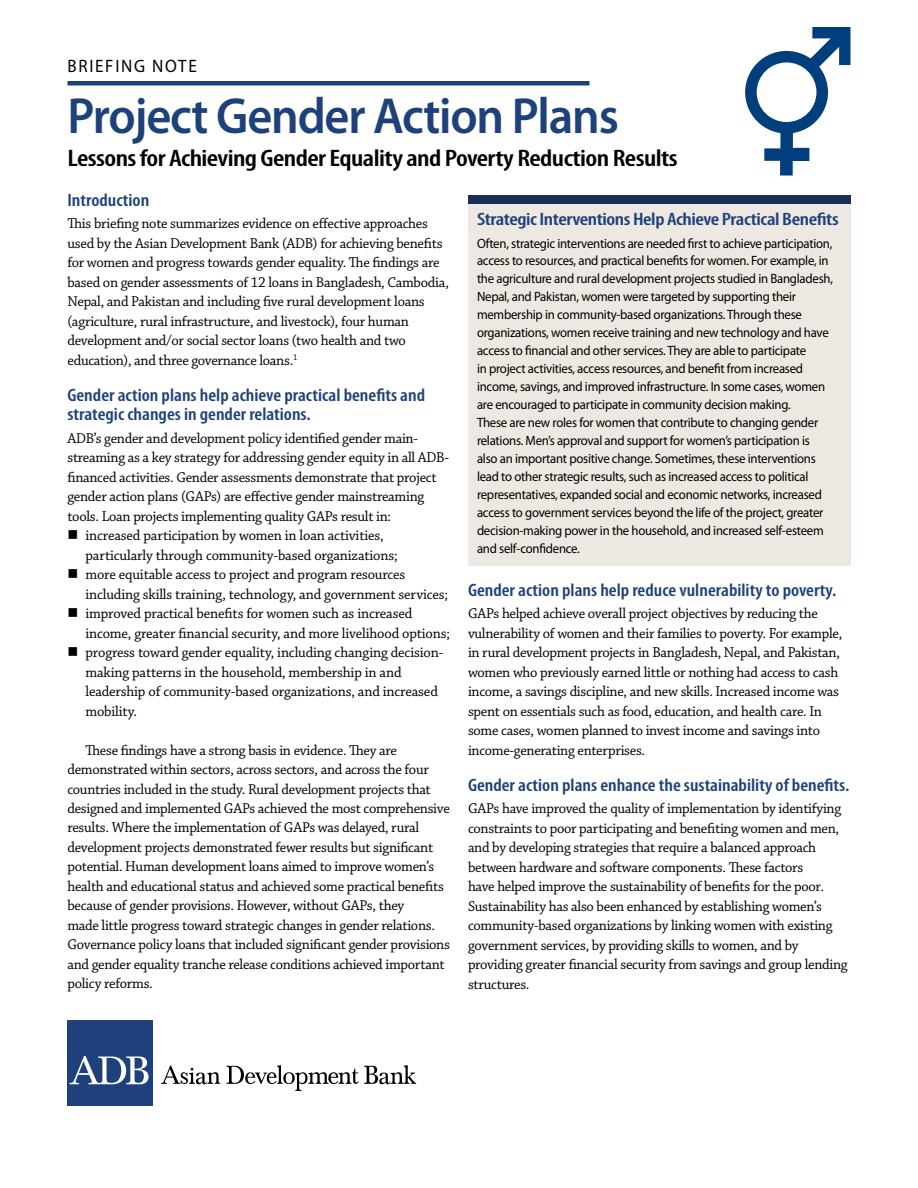
<style>
.page{position:relative;width:918px;height:1188px;background:#fff}
.page>*{position:absolute;margin:0;border:0;box-sizing:border-box;transform-origin:0 0}
.t1{font:600 51px "Myriad Pro";letter-spacing:-.025em;color:#1e417c;scale:.95 1}
.t2{font:600 condensed 24px "Myriad Pro";letter-spacing:-.02em;color:#000;scale:1.2 1}
.t3{font:600 condensed 18px/19.5px "Myriad Pro";color:#1e417c;scale:1.1 1}
.t4{font:600 condensed 18px "Myriad Pro";letter-spacing:-.02em;color:#1e417c;scale:1.2 1}
.t5{font:18px "Myriad Pro";letter-spacing:.1em;color:#000;scale:.95 1}
.t6{font:15px/19.5px "Chaparral Pro";letter-spacing:-.02em;color:#000}
.t7{font:13.5px/18px "Myriad Pro";letter-spacing:-.02em;color:#000;scale:.95 1}
</style>
<div class="page">
<div style="left:68px;top:81px;width:522px;height:5px;background:#1e417c"></div>
<div style="left:68px;top:1020px;width:85px;height:86px;background:#1e417c"></div>
<svg style="left:70px;top:1056px;width:79px;height:28px"></svg>
<svg style="left:161px;top:1065px;width:255px;height:26px"></svg>
<div style="left:468px;top:195px;width:382px;height:371px;background:#ede9e2"></div>
<div style="left:468px;top:195px;width:382px;height:9px;background:#1a2e5a"></div>
<svg style="left:745px;top:27px;width:105px;height:149px"></svg>
<p class="t5" style="left:68px;top:55px;width:138px">BRIEFING NOTE</p>
<h1 class="t1" style="left:68px;top:84px;width:582px">Project Gender Action Plans</h1>
<h2 class="t2" style="left:68px;top:143px;width:510px">Lessons for Achieving Gender Equality and Poverty Reduction Results</h2>
<p class="t3" style="left:68px;top:189px;width:76px">Introduction</p>
<p class="t6" style="left:68px;top:214px;width:383px">This briefing note summarizes evidence on effective approaches used by the Asian Development Bank (ADB) for achieving benefits for women and progress towards gender equality. The findings are based on gender assessments of 12 loans in Bangladesh, Cambodia, Nepal, and Pakistan and including five rural development loans (agriculture, rural infrastructure, and livestock), four human development and/or social sector loans (two health and two education), and three governance loans.<sup>1</sup></p>
<p class="t3" style="left:68px;top:384px;width:327px">Gender action plans help achieve practical benefits and strategic changes in gender relations.</p>
<p class="t6" style="left:68px;top:429px;width:352px">ADB’s gender and development policy identified gender main-</p>
<p class="t6" style="left:68px;top:448px;width:382px">streaming as a key strategy for addressing gender equity in all ADB-</p>
<p class="t6" style="left:68px;top:468px;width:371px">financed activities. Gender assessments demonstrate that project</p>
<p class="t6" style="left:68px;top:487px;width:358px">gender action plans (GAPs) are effective gender mainstreaming</p>
<p class="t6" style="left:68px;top:507px;width:325px">tools. Loan projects implementing quality GAPs result in:</p>
<p class="t6" style="left:85px;top:526px;width:300px">increased participation by women in loan activities,</p>
<p class="t6" style="left:85px;top:546px;width:314px">particularly through community-based organizations;</p>
<p class="t6" style="left:85px;top:565px;width:321px">more equitable access to project and program resources</p>
<p class="t6" style="left:85px;top:585px;width:364px">including skills training, technology, and government services;</p>
<p class="t6" style="left:85px;top:604px;width:328px">improved practical benefits for women such as increased</p>
<p class="t6" style="left:85px;top:624px;width:366px">income, greater financial security, and more livelihood options;</p>
<p class="t6" style="left:85px;top:643px;width:358px">progress toward gender equality, including changing decision-</p>
<p class="t6" style="left:85px;top:663px;width:318px">making patterns in the household, membership in and</p>
<p class="t6" style="left:85px;top:682px;width:354px">leadership of community-based organizations, and increased</p>
<p class="t6" style="left:85px;top:702px;width:53px">mobility.</p>
<p class="t6" style="left:67px;top:741px;width:384px;text-indent:18px">These findings have a strong basis in evidence. They are demonstrated within sectors, across sectors, and across the four countries included in the study. Rural development projects that designed and implemented GAPs achieved the most comprehensive results. Where the implementation of GAPs was delayed, rural development projects demonstrated fewer results but significant potential. Human development loans aimed to improve women’s health and educational status and achieved some practical benefits because of gender provisions. However, without GAPs, they<br>made little progress toward strategic changes in gender relations.<br>Governance policy loans that included significant gender provisions and gender equality tranche release conditions achieved important policy reforms.</p>
<p class="t4" style="left:477px;top:208px;width:303px">Strategic Interventions Help Achieve Practical Benefits</p>
<p class="t7" style="left:477px;top:234px;width:376px">Often, strategic interventions are needed first to achieve participation, access to resources, and practical benefits for women. For example, in the agriculture and rural development projects studied in Bangladesh, Nepal, and Pakistan, women were targeted by supporting their membership in community-based organizations. Through these organizations, women receive training and new technology and have access to financial and other services. They are able to participate<br>in project activities, access resources, and benefit from increased income, savings, and improved infrastructure. In some cases, women are encouraged to participate in community decision making.<br>These are new roles for women that contribute to changing gender relations. Men’s approval and support for women’s participation is also an important positive change. Sometimes, these interventions lead to other strategic results, such as increased access to political representatives, expanded social and economic networks, increased access to government services beyond the life of the project, greater decision-making power in the household, and increased self-esteem and self-confidence.</p>
<p class="t3" style="left:468px;top:579px;width:336px">Gender action plans help reduce vulnerability to poverty.</p>
<p class="t6" style="left:468px;top:604px;width:376px">GAPs helped achieve overall project objectives by reducing the vulnerability of women and their families to poverty. For example, in rural development projects in Bangladesh, Nepal, and Pakistan, women who previously earned little or nothing had access to cash income, a savings discipline, and new skills. Increased income was spent on essentials such as food, education, and health care. In some cases, women planned to invest income and savings into income-generating enterprises.</p>
<p class="t3" style="left:468px;top:774px;width:348px">Gender action plans enhance the sustainability of benefits.</p>
<p class="t6" style="left:468px;top:799px;width:381px">GAPs have improved the quality of implementation by identifying constraints to poor participating and benefiting women and men, and by developing strategies that require a balanced approach between hardware and software components. These factors<br>have helped improve the sustainability of benefits for the poor.<br>Sustainability has also been enhanced by establishing women’s community-based organizations by linking women with existing government services, by providing skills to women, and by providing greater financial security from savings and group lending structures.</p>
</div>
